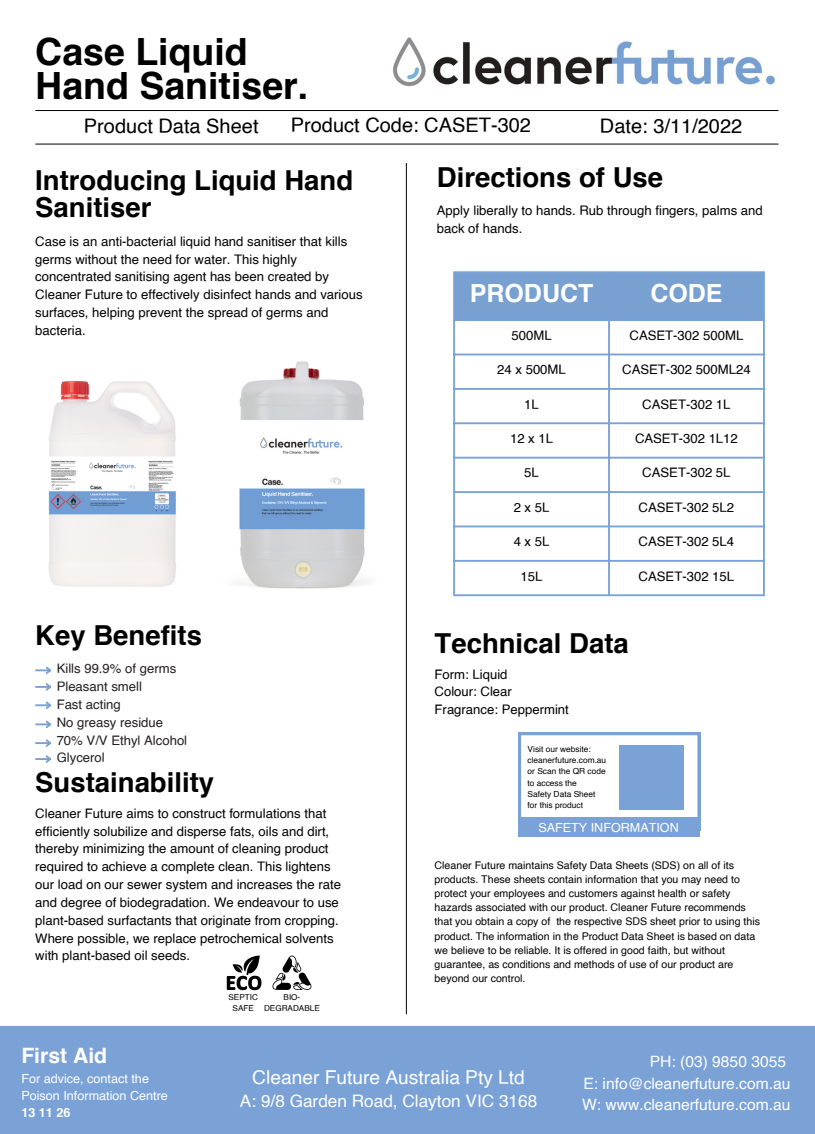
<style>
.page{position:relative;width:815px;height:1134px;background:#fff}
.page>*{position:absolute;margin:0;border:0;box-sizing:border-box;transform-origin:0 0}
.t1{font:700 37.5px/33.8px "Helvetica";color:#000}
.t2{font:700 27.5px/27.2px "Helvetica";color:#000}
.t3{font:700 25px "Helvetica";color:#fdfefe}
.t4{font:700 21.12px "Helvetica";color:#fff}
.t5{font:20px "Helvetica";color:#000}
.t6{font:19.12px "Helvetica";color:#fff}
.t7{font:17.25px "Helvetica";color:#fff}
.t8{font:15.62px/21.6px "Helvetica";color:#fff}
.t9{font:13.12px/17.9px "Helvetica";color:#000}
.t10{font:13.12px/17.9px "Helvetica";color:#231f20}
.t11{font:12.62px/16.9px "Helvetica";color:#fff}
.t12{font:700 12.62px "Helvetica";color:#fff}
.t13{font:10.62px/14.1px "Helvetica";color:#000}
.t14{font:8.38px/11.1px "Helvetica";color:#000}
.t15{font:8.12px/10.9px "Helvetica";color:#000;text-align:center}
</style>
<div class="page">
<img style="left:392px;top:37px;width:383px;height:50px">
<hr style="left:35px;top:110px;width:743px;height:1px;background:#000">
<hr style="left:35px;top:144px;width:743px;height:1px;background:#000">
<hr style="left:406px;top:163px;width:1px;height:851px;background:#000">
<div style="left:518px;top:817px;width:181px;height:20px;background:#7aa2d6"></div>
<svg style="left:518px;top:732px;width:182px;height:98px"></svg>
<div style="left:619px;top:745px;width:65px;height:64px;background:#7aa2d6"></div>
<div style="left:0;top:1026px;width:814px;height:107px;background:#7aa2d6"></div>
<div style="left:455px;top:273px;width:308px;height:46px;background:#78a0d1"></div>
<hr style="left:453px;top:273px;width:2px;height:321px;background:#7aa2d6">
<hr style="left:608px;top:273px;width:2px;height:321px;background:#7aa2d6">
<hr style="left:763px;top:273px;width:2px;height:321px;background:#7aa2d6">
<hr style="left:453px;top:271px;width:312px;height:2px;background:#7aa2d6">
<hr style="left:453px;top:319px;width:312px;height:2px;background:#7aa2d6">
<hr style="left:453px;top:353px;width:312px;height:2px;background:#7aa2d6">
<hr style="left:453px;top:388px;width:312px;height:2px;background:#7aa2d6">
<hr style="left:453px;top:422px;width:312px;height:2px;background:#7aa2d6">
<hr style="left:453px;top:457px;width:312px;height:1px;background:#7aa2d6">
<hr style="left:453px;top:491px;width:312px;height:2px;background:#7aa2d6">
<hr style="left:453px;top:525px;width:312px;height:2px;background:#7aa2d6">
<hr style="left:453px;top:560px;width:312px;height:2px;background:#7aa2d6">
<hr style="left:453px;top:594px;width:312px;height:2px;background:#7aa2d6">
<svg style="left:35px;top:666px;width:17px;height:8px"></svg>
<svg style="left:35px;top:683px;width:16px;height:8px"></svg>
<svg style="left:35px;top:720px;width:17px;height:8px"></svg>
<svg style="left:35px;top:701px;width:17px;height:8px"></svg>
<svg style="left:35px;top:739px;width:17px;height:24px"></svg>
<svg style="left:227px;top:955px;width:34px;height:35px"></svg>
<svg style="left:272px;top:955px;width:40px;height:35px"></svg>
<img style="left:48px;top:380px;width:128px;height:207px">
<img style="left:238px;top:361px;width:130px;height:228px">
<h1 class="t1" style="left:35px;top:38px;width:274px">Case Liquid<br>Hand Sanitiser.</h1>
<h3 class="t5" style="left:84px;top:118px;width:176px">Product Data Sheet</h3>
<h3 class="t5" style="left:291px;top:117px;width:242px">Product Code: CASET-302</h3>
<h2 class="t2" style="left:35px;top:169px;width:319px">Introducing Liquid Hand<br>Sanitiser</h2>
<p class="t9" style="left:35px;top:233px;width:329px">Case is an anti-bacterial liquid hand sanitiser that kills germs without the need for water. This highly concentrated sanitising agent has been created by Cleaner Future to effectively disinfect hands and various surfaces, helping prevent the spread of germs and bacteria.</p>
<h3 class="t5" style="left:600px;top:118px;width:144px">Date: 3/11/2022</h3>
<h2 class="t2" style="left:437px;top:165px;width:228px">Directions of Use</h2>
<p class="t9" style="left:437px;top:203px;width:327px">Apply liberally to hands. Rub through fingers, palms and back of hands.</p>
<h3 class="t3" style="left:470px;top:283px;width:125px">PRODUCT</h3>
<h3 class="t3" style="left:650px;top:283px;width:74px">CODE</h3>
<p class="t9" style="left:511px;top:327px;width:42px">500ML</p>
<p class="t9" style="left:629px;top:327px;width:115px">CASET-302 500ML</p>
<p class="t9" style="left:497px;top:362px;width:70px">24 x 500ML</p>
<p class="t9" style="left:622px;top:362px;width:130px">CASET-302 500ML24</p>
<p class="t9" style="left:524px;top:396px;width:16px">1L</p>
<p class="t9" style="left:642px;top:396px;width:90px">CASET-302 1L</p>
<p class="t9" style="left:510px;top:430px;width:45px">12 x 1L</p>
<p class="t9" style="left:635px;top:430px;width:104px">CASET-302 1L12</p>
<p class="t9" style="left:524px;top:465px;width:16px">5L</p>
<p class="t9" style="left:642px;top:465px;width:90px">CASET-302 5L</p>
<p class="t9" style="left:514px;top:499px;width:37px">2 x 5L</p>
<p class="t9" style="left:638px;top:499px;width:97px">CASET-302 5L2</p>
<p class="t9" style="left:514px;top:533px;width:37px">4 x 5L</p>
<p class="t9" style="left:638px;top:533px;width:97px">CASET-302 5L4</p>
<p class="t9" style="left:520px;top:568px;width:23px">15L</p>
<p class="t9" style="left:638px;top:568px;width:97px">CASET-302 15L</p>
<h2 class="t2" style="left:35px;top:624px;width:168px">Key Benefits</h2>
<p class="t10" style="left:57px;top:660px;width:132px">Kills 99.9% of germs<br>Pleasant smell<br>Fast acting<br>No greasy residue<br>70% V/V Ethyl Alcohol<br>Glycerol</p>
<h2 class="t2" style="left:35px;top:770px;width:180px">Sustainability</h2>
<p class="t9" style="left:35px;top:805px;width:307px">Cleaner Future aims to construct formulations that efficiently solubilize and disperse fats, oils and dirt, thereby minimizing the amount of cleaning product required to achieve a complete clean. This lightens our load on our sewer system and increases the rate and degree of biodegradation. We endeavour to use plant-based surfactants that originate from cropping.<br>Where possible, we replace petrochemical solvents with plant-based oil seeds.</p>
<p class="t15" style="left:228px;top:992px;width:31px">SEPTIC<br>SAFE</p>
<p class="t15" style="left:264px;top:992px;width:57px">BIO-<br>DEGRADABLE</p>
<h2 class="t2" style="left:434px;top:631px;width:196px">Technical Data</h2>
<p class="t9" style="left:434px;top:666px;width:136px">Form: Liquid<br>Colour: Clear<br>Fragrance: Peppermint</p>
<p class="t14" style="left:527px;top:744px;width:80px">Visit our website: cleanerfuture.com.au or Scan the QR code to access the<br>Safety Data Sheet for this product</p>
<p class="t11" style="left:538px;top:820px;width:142px">SAFETY INFORMATION</p>
<p class="t13" style="left:434px;top:858px;width:327px">Cleaner Future maintains Safety Data Sheets (SDS) on all of its products. These sheets contain information that you may need to protect your employees and customers against health or safety hazards associated with our product. Cleaner Future recommends that you obtain a copy of the respective SDS sheet prior to using this product. The information in the Product Data Sheet is based on data we believe to be reliable. It is offered in good faith, but without guarantee, as conditions and methods of use of our product are beyond our control.</p>
<h3 class="t4" style="left:21px;top:1047px;width:87px">First Aid</h3>
<p class="t11" style="left:21px;top:1071px;width:148px">For advice, contact the<br>Poison Information Centre</p>
<p class="t12" style="left:21px;top:1107px;width:51px">13 11 26</p>
<h3 class="t6" style="left:252px;top:1068px;width:274px">Cleaner Future Australia Pty Ltd</h3>
<h3 class="t7" style="left:240px;top:1093px;width:299px">A: 9/8 Garden Road, Clayton VIC 3168</h3>
<p class="t8" style="left:582px;top:1052px;width:210px;text-indent:68px">PH: (03) 9850 3055<br>E: info@cleanerfuture.com.au<br>W: www.cleanerfuture.com.au</p>
</div>
